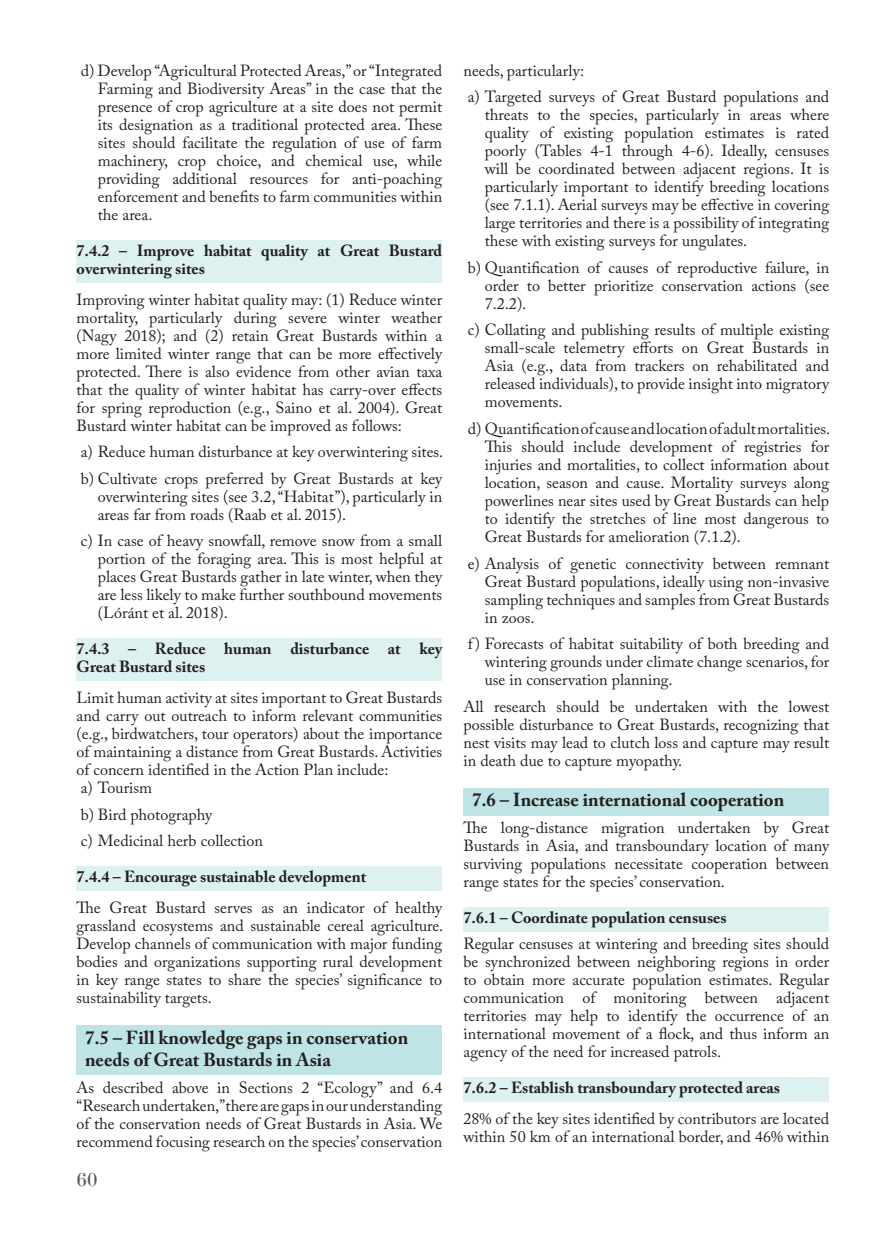
<style>
.page{position:relative;width:893px;height:1234px;background:#fff}
.page>*{position:absolute;margin:0;border:0;box-sizing:border-box;transform-origin:0 0}
.t1{font:19.5px "Bodoni";color:#57585a}
.header_X_1{font:700 18.75px/22.5px "Adobe Caslon Pro";color:#231f20}
.letter_inset{font:16.05px/18px "Adobe Caslon Pro";color:#231f20;text-align:justify}
.headerB{font:700 16.05px/18px "Adobe Caslon Pro";color:#231f20}
.body_copy{font:16.05px/18px "Adobe Caslon Pro";color:#231f20}
</style>
<div class="page">
<div style="left:77px;top:240px;width:365px;height:42px;background:#ddf1f1"></div>
<div style="left:77px;top:638px;width:365px;height:42px;background:#ddf1f1"></div>
<div style="left:77px;top:866px;width:365px;height:24px;background:#ddf1f1"></div>
<div style="left:77px;top:1025px;width:365px;height:50px;background:#bfe4e5"></div>
<div style="left:463px;top:788px;width:366px;height:27px;background:#bfe4e5"></div>
<div style="left:463px;top:906px;width:366px;height:25px;background:#ddf1f1"></div>
<div style="left:463px;top:1077px;width:366px;height:24px;background:#ddf1f1"></div>
<p class="letter_inset" style="left:98px;top:61px;width:346px;text-indent:-17px">d) Develop “Agricultural Protected Areas,” or “Integrated Farming and Biodiversity Areas” in the case that the presence of crop agriculture at a site does not permit its designation as a traditional protected area. These sites should facilitate the regulation of use of farm machinery, crop choice, and chemical use, while providing additional resources for anti-poaching enforcement and benefits to farm communities within the area.</p>
<p class="headerB" style="left:77px;top:241px;width:367px">7.4.2 – Improve habitat quality at Great Bustard overwintering sites</p>
<p class="letter_inset" style="left:77px;top:290px;width:367px">Improving winter habitat quality may: (1) Reduce winter mortality, particularly during severe winter weather (Nagy 2018); and (2) retain Great Bustards within a more limited winter range that can be more effectively protected. There is also evidence from other avian taxa that the quality of winter habitat has carry-over effects for spring reproduction (e.g., Saino et al. 2004). Great Bustard winter habitat can be improved as follows:</p>
<p class="letter_inset" style="left:81px;top:442px;width:364px">a) Reduce human disturbance at key overwintering sites.</p>
<p class="letter_inset" style="left:98px;top:469px;width:346px;text-indent:-17px">b) Cultivate crops preferred by Great Bustards at key overwintering sites (see 3.2, “Habitat”), particularly in areas far from roads (Raab et al. 2015).</p>
<p class="letter_inset" style="left:98px;top:531px;width:346px;text-indent:-17px">c) In case of heavy snowfall, remove snow from a small portion of the foraging area. This is most helpful at places Great Bustards gather in late winter, when they are less likely to make further southbound movements (Lóránt et al. 2018).</p>
<p class="headerB" style="left:77px;top:639px;width:367px">7.4.3 – Reduce human disturbance at key<br>Great Bustard sites</p>
<p class="letter_inset" style="left:77px;top:688px;width:367px">Limit human activity at sites important to Great Bustards and carry out outreach to inform relevant communities (e.g., birdwatchers, tour operators) about the importance of maintaining a distance from Great Bustards. Activities of concern identified in the Action Plan include:</p>
<p class="letter_inset" style="left:81px;top:778px;width:73px">a) Tourism</p>
<p class="letter_inset" style="left:81px;top:805px;width:133px">b) Bird photography</p>
<p class="letter_inset" style="left:81px;top:831px;width:184px">c) Medicinal herb collection</p>
<p class="headerB" style="left:77px;top:867px;width:291px">7.4.4 – Encourage sustainable development</p>
<p class="letter_inset" style="left:77px;top:898px;width:368px">The Great Bustard serves as an indicator of healthy grassland ecosystems and sustainable cereal agriculture.<br>Develop channels of communication with major funding bodies and organizations supporting rural development in key range states to share the species’ significance to sustainability targets.</p>
<p class="header_X_1" style="left:85px;top:1025px;width:325px">7.5 – Fill knowledge gaps in conservation needs of Great Bustards in Asia</p>
<p class="letter_inset" style="left:77px;top:1077px;width:367px">As described above in Sections 2 “Ecology” and 6.4 “Research undertaken,” there are gaps in our understanding of the conservation needs of Great Bustards in Asia. We recommend focusing research on the species’ conservation</p>
<p class="t1" style="left:77px;top:1169px;width:22px">60</p>
<p class="letter_inset" style="left:463px;top:61px;width:122px">needs, particularly:</p>
<p class="letter_inset" style="left:485px;top:88px;width:346px;text-indent:-17px">a) Targeted surveys of Great Bustard populations and threats to the species, particularly in areas where quality of existing population estimates is rated poorly (Tables 4-1 through 4-6). Ideally, censuses will be coordinated between adjacent regions. It is particularly important to identify breeding locations (see 7.1.1). Aerial surveys may be effective in covering large territories and there is a possibility of integrating these with existing surveys for ungulates.</p>
<p class="letter_inset" style="left:485px;top:258px;width:346px;text-indent:-17px">b) Quantification of causes of reproductive failure, in order to better prioritize conservation actions (see 7.2.2).</p>
<p class="letter_inset" style="left:485px;top:321px;width:346px;text-indent:-17px">c) Collating and publishing results of multiple existing small-scale telemetry efforts on Great Bustards in Asia (e.g., data from trackers on rehabilitated and released individuals), to provide insight into migratory movements.</p>
<p class="letter_inset" style="left:485px;top:419px;width:347px;text-indent:-17px">d) Quantification of cause and location of adult mortalities.<br>This should include development of registries for injuries and mortalities, to collect information about location, season and cause. Mortality surveys along powerlines near sites used by Great Bustards can help to identify the stretches of line most dangerous to Great Bustards for amelioration (7.1.2).</p>
<p class="letter_inset" style="left:485px;top:554px;width:346px;text-indent:-17px">e) Analysis of genetic connectivity between remnant Great Bustard populations, ideally using non-invasive sampling techniques and samples from Great Bustards in zoos.</p>
<p class="letter_inset" style="left:485px;top:634px;width:346px;text-indent:-17px">f ) Forecasts of habitat suitability of both breeding and wintering grounds under climate change scenarios, for use in conservation planning.</p>
<p class="letter_inset" style="left:463px;top:697px;width:367px">All research should be undertaken with the lowest possible disturbance to Great Bustards, recognizing that nest visits may lead to clutch loss and capture may result in death due to capture myopathy.</p>
<p class="header_X_1" style="left:472px;top:788px;width:314px">7.6 – Increase international cooperation</p>
<p class="letter_inset" style="left:463px;top:818px;width:367px">The long-distance migration undertaken by Great Bustards in Asia, and transboundary location of many surviving populations necessitate cooperation between range states for the species’ conservation.</p>
<p class="headerB" style="left:463px;top:908px;width:265px">7.6.1 – Coordinate population censuses</p>
<p class="letter_inset" style="left:463px;top:934px;width:367px">Regular censuses at wintering and breeding sites should be synchronized between neighboring regions in order to obtain more accurate population estimates. Regular communication of monitoring between adjacent territories may help to identify the occurrence of an international movement of a flock, and thus inform an agency of the need for increased patrols.</p>
<p class="headerB" style="left:463px;top:1078px;width:318px">7.6.2 – Establish transboundary protected areas</p>
<p class="body_copy" style="left:463px;top:1109px;width:367px">28% of the key sites identified by contributors are located within 50 km of an international border, and 46% within</p>
</div>
